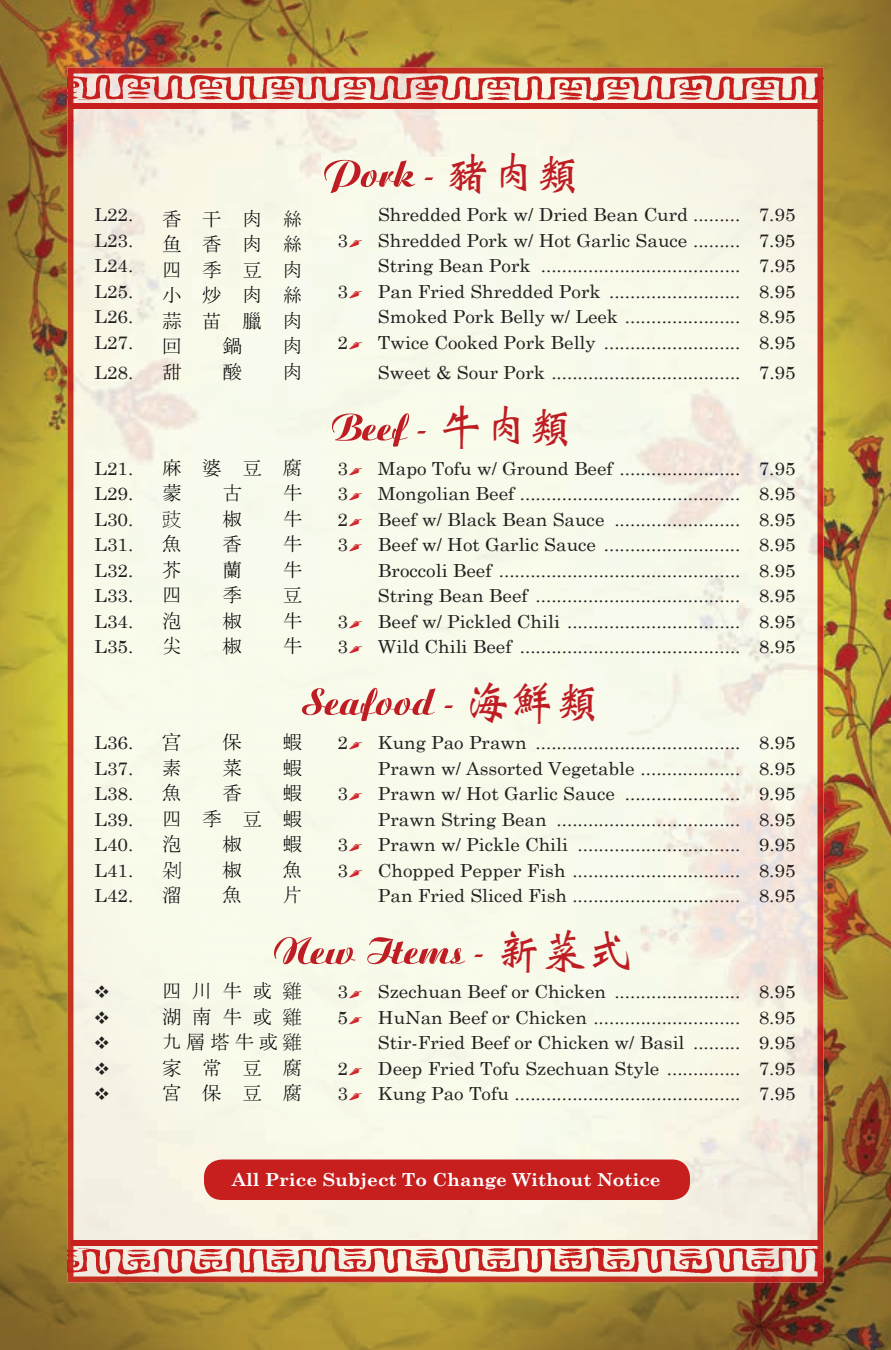
<style>
.page{position:relative;width:891px;height:1350px;background:#fff}
.page>*{position:absolute;margin:0;border:0;box-sizing:border-box;transform-origin:0 0}
.t1{font:53.55px "VPS Phu Yen Thuong";color:#be1e23;scale:.95 1}
.t2{font:19.5px/25.5px "TSCU Ming STT";letter-spacing:1.065em;color:#010203;text-align:justify}
.t3{font:18px/25.5px "Century Schoolbook";color:#231f20;scale:1.05 1}
.t4{font:700 18px "Century Schoolbook";color:#fff;scale:1.05 1}
.s1{font-family:"TSCF Weibei L5 TT";font-size:45px}
</style>
<div class="page">
<img style="left:0;top:0;width:891px;height:1350px">
<img style="left:118px;top:121px;width:655px;height:1111px">
<img style="left:68px;top:68px;width:756px;height:53px">
<img style="left:68px;top:120px;width:50px;height:1112px">
<img style="left:773px;top:120px;width:51px;height:1162px">
<img style="left:68px;top:63px;width:525px;height:54px">
<img style="left:593px;top:63px;width:230px;height:54px">
<div style="left:71px;top:103px;width:749px;height:6px;background:#c71e1e"></div>
<img style="left:68px;top:1232px;width:525px;height:53px">
<img style="left:593px;top:1232px;width:230px;height:53px">
<div style="left:71px;top:1240px;width:749px;height:6px;background:#c71e1e"></div>
<div style="left:204px;top:1160px;width:486px;height:40px;background:#c71e1e;border-radius:18px"></div>
<svg style="left:349px;top:239px;width:13px;height:8px"></svg>
<svg style="left:349px;top:290px;width:13px;height:8px"></svg>
<svg style="left:349px;top:341px;width:13px;height:8px"></svg>
<svg style="left:349px;top:467px;width:13px;height:8px"></svg>
<svg style="left:349px;top:493px;width:13px;height:7px"></svg>
<svg style="left:349px;top:518px;width:13px;height:8px"></svg>
<svg style="left:349px;top:544px;width:13px;height:7px"></svg>
<svg style="left:349px;top:620px;width:13px;height:8px"></svg>
<svg style="left:349px;top:646px;width:13px;height:7px"></svg>
<svg style="left:349px;top:742px;width:13px;height:7px"></svg>
<svg style="left:349px;top:793px;width:13px;height:7px"></svg>
<svg style="left:349px;top:844px;width:13px;height:7px"></svg>
<svg style="left:349px;top:869px;width:13px;height:8px"></svg>
<svg style="left:95px;top:985px;width:14px;height:13px"></svg>
<svg style="left:349px;top:991px;width:13px;height:7px"></svg>
<svg style="left:95px;top:1011px;width:14px;height:13px"></svg>
<svg style="left:349px;top:1016px;width:13px;height:8px"></svg>
<svg style="left:95px;top:1036px;width:14px;height:13px"></svg>
<svg style="left:95px;top:1062px;width:14px;height:13px"></svg>
<svg style="left:349px;top:1067px;width:13px;height:8px"></svg>
<svg style="left:95px;top:1087px;width:14px;height:13px"></svg>
<svg style="left:349px;top:1093px;width:13px;height:7px"></svg>
<h1 class="t1" style="left:323px;top:137px;width:273px">Pork - <span class="s1">豬肉類</span></h1>
<p class="t3" style="left:94px;top:201px;width:39px">L22.</p>
<p class="t3" style="left:378px;top:201px;width:399px">Shredded Pork w/ Dried Bean Curd ......... 7.95</p>
<p class="t3" style="left:94px;top:227px;width:39px">L23.</p>
<p class="t3" style="left:338px;top:227px;width:12px">3</p>
<p class="t3" style="left:378px;top:227px;width:399px">Shredded Pork w/ Hot Garlic Sauce ......... 7.95</p>
<p class="t3" style="left:94px;top:252px;width:39px">L24.</p>
<p class="t3" style="left:378px;top:252px;width:399px">String Bean Pork ...................................... 7.95</p>
<p class="t3" style="left:94px;top:278px;width:39px">L25.</p>
<p class="t3" style="left:338px;top:278px;width:12px">3</p>
<p class="t3" style="left:378px;top:278px;width:399px">Pan Fried Shredded Pork ......................... 8.95</p>
<p class="t3" style="left:94px;top:303px;width:39px">L26.</p>
<p class="t3" style="left:378px;top:303px;width:399px">Smoked Pork Belly w/ Leek ...................... 8.95</p>
<p class="t3" style="left:94px;top:329px;width:39px">L27.</p>
<p class="t3" style="left:338px;top:329px;width:12px">2</p>
<p class="t3" style="left:378px;top:329px;width:399px">Twice Cooked Pork Belly .......................... 8.95</p>
<p class="t3" style="left:94px;top:359px;width:39px">L28.</p>
<p class="t3" style="left:378px;top:359px;width:399px">Sweet &amp; Sour Pork .................................... 7.95</p>
<h1 class="t1" style="left:331px;top:390px;width:257px">Beef - <span class="s1">牛肉類</span></h1>
<p class="t3" style="left:94px;top:455px;width:39px">L21.</p>
<p class="t3" style="left:338px;top:455px;width:12px">3</p>
<p class="t3" style="left:378px;top:455px;width:399px">Mapo Tofu w/ Ground Beef ....................... 7.95</p>
<p class="t3" style="left:94px;top:480px;width:39px">L29.</p>
<p class="t3" style="left:338px;top:480px;width:12px">3</p>
<p class="t3" style="left:378px;top:480px;width:399px">Mongolian Beef .......................................... 8.95</p>
<p class="t3" style="left:94px;top:506px;width:39px">L30.</p>
<p class="t3" style="left:338px;top:506px;width:12px">2</p>
<p class="t3" style="left:378px;top:506px;width:399px">Beef w/ Black Bean Sauce ........................ 8.95</p>
<p class="t3" style="left:94px;top:531px;width:39px">L31.</p>
<p class="t3" style="left:338px;top:531px;width:12px">3</p>
<p class="t3" style="left:378px;top:531px;width:399px">Beef w/ Hot Garlic Sauce .......................... 8.95</p>
<p class="t3" style="left:94px;top:557px;width:39px">L32.</p>
<p class="t3" style="left:378px;top:557px;width:399px">Broccoli Beef .............................................. 8.95</p>
<p class="t3" style="left:94px;top:582px;width:39px">L33.</p>
<p class="t3" style="left:378px;top:582px;width:399px">String Bean Beef ....................................... 8.95</p>
<p class="t3" style="left:94px;top:608px;width:39px">L34.</p>
<p class="t3" style="left:338px;top:608px;width:12px">3</p>
<p class="t3" style="left:378px;top:608px;width:399px">Beef w/ Pickled Chili ................................. 8.95</p>
<p class="t3" style="left:94px;top:633px;width:39px">L35.</p>
<p class="t3" style="left:338px;top:633px;width:12px">3</p>
<p class="t3" style="left:378px;top:633px;width:399px">Wild Chili Beef .......................................... 8.95</p>
<h1 class="t1" style="left:304px;top:665px;width:314px">Seafood - <span class="s1">海鮮類</span></h1>
<p class="t3" style="left:94px;top:729px;width:39px">L36.</p>
<p class="t3" style="left:338px;top:729px;width:12px">2</p>
<p class="t3" style="left:378px;top:729px;width:399px">Kung Pao Prawn ....................................... 8.95</p>
<p class="t3" style="left:94px;top:755px;width:39px">L37.</p>
<p class="t3" style="left:378px;top:755px;width:399px">Prawn w/ Assorted Vegetable ................... 8.95</p>
<p class="t3" style="left:94px;top:780px;width:39px">L38.</p>
<p class="t3" style="left:338px;top:780px;width:12px">3</p>
<p class="t3" style="left:378px;top:780px;width:399px">Prawn w/ Hot Garlic Sauce ...................... 9.95</p>
<p class="t3" style="left:94px;top:806px;width:39px">L39.</p>
<p class="t3" style="left:378px;top:806px;width:399px">Prawn String Bean ................................... 8.95</p>
<p class="t3" style="left:94px;top:831px;width:39px">L40.</p>
<p class="t3" style="left:338px;top:831px;width:12px">3</p>
<p class="t3" style="left:378px;top:831px;width:399px">Prawn w/ Pickle Chili ............................... 9.95</p>
<p class="t3" style="left:94px;top:857px;width:39px">L41.</p>
<p class="t3" style="left:338px;top:857px;width:12px">3</p>
<p class="t3" style="left:378px;top:857px;width:399px">Chopped Pepper Fish ................................ 8.95</p>
<p class="t3" style="left:94px;top:882px;width:39px">L42.</p>
<p class="t3" style="left:378px;top:882px;width:399px">Pan Fried Sliced Fish ................................ 8.95</p>
<h1 class="t1" style="left:273px;top:914px;width:378px">New Items - <span class="s1">新菜式</span></h1>
<p class="t3" style="left:338px;top:978px;width:12px">3</p>
<p class="t3" style="left:378px;top:978px;width:399px">Szechuan Beef or Chicken ........................ 8.95</p>
<p class="t3" style="left:338px;top:1004px;width:12px">5</p>
<p class="t3" style="left:378px;top:1004px;width:399px">HuNan Beef or Chicken ............................ 8.95<br>Stir-Fried Beef or Chicken w/ Basil ......... 9.95</p>
<p class="t3" style="left:338px;top:1055px;width:12px">2</p>
<p class="t3" style="left:378px;top:1055px;width:399px">Deep Fried Tofu Szechuan Style .............. 7.95</p>
<p class="t3" style="left:338px;top:1080px;width:12px">3</p>
<p class="t3" style="left:378px;top:1080px;width:399px">Kung Pao Tofu ........................................... 7.95</p>
<p class="t2" style="left:162px;top:206px;width:142px">香干肉絲鱼香肉絲四季豆肉小炒肉絲蒜苗臘肉回</p>
<p class="t2" style="left:222px;top:334px;width:21px">鍋</p>
<p class="t2" style="left:283px;top:334px;width:21px">肉</p>
<p class="t2" style="left:162px;top:359px;width:21px">甜</p>
<p class="t2" style="left:222px;top:359px;width:21px">酸</p>
<p class="t2" style="left:283px;top:359px;width:21px">肉</p>
<p class="t2" style="left:162px;top:455px;width:142px">麻婆豆腐蒙</p>
<p class="t2" style="left:222px;top:481px;width:21px">古</p>
<p class="t2" style="left:283px;top:481px;width:21px">牛</p>
<p class="t2" style="left:162px;top:506px;width:21px">豉</p>
<p class="t2" style="left:222px;top:506px;width:21px">椒</p>
<p class="t2" style="left:283px;top:506px;width:21px">牛</p>
<p class="t2" style="left:162px;top:532px;width:21px">魚</p>
<p class="t2" style="left:222px;top:532px;width:21px">香</p>
<p class="t2" style="left:283px;top:532px;width:21px">牛</p>
<p class="t2" style="left:162px;top:557px;width:21px">芥</p>
<p class="t2" style="left:222px;top:557px;width:21px">蘭</p>
<p class="t2" style="left:283px;top:557px;width:21px">牛</p>
<p class="t2" style="left:162px;top:583px;width:21px">四</p>
<p class="t2" style="left:222px;top:583px;width:21px">季</p>
<p class="t2" style="left:283px;top:583px;width:21px">豆</p>
<p class="t2" style="left:162px;top:608px;width:21px">泡</p>
<p class="t2" style="left:222px;top:608px;width:21px">椒</p>
<p class="t2" style="left:283px;top:608px;width:21px">牛</p>
<p class="t2" style="left:162px;top:634px;width:21px">尖</p>
<p class="t2" style="left:222px;top:634px;width:21px">椒</p>
<p class="t2" style="left:283px;top:634px;width:21px">牛</p>
<p class="t2" style="left:162px;top:730px;width:21px">宫</p>
<p class="t2" style="left:222px;top:730px;width:21px">保</p>
<p class="t2" style="left:283px;top:730px;width:21px">蝦</p>
<p class="t2" style="left:162px;top:755px;width:21px">素</p>
<p class="t2" style="left:222px;top:755px;width:21px">菜</p>
<p class="t2" style="left:283px;top:755px;width:21px">蝦</p>
<p class="t2" style="left:162px;top:781px;width:21px">魚</p>
<p class="t2" style="left:222px;top:781px;width:21px">香</p>
<p class="t2" style="left:162px;top:781px;width:142px;text-indent:121px">蝦四季豆蝦泡</p>
<p class="t2" style="left:222px;top:832px;width:21px">椒</p>
<p class="t2" style="left:283px;top:832px;width:21px">蝦</p>
<p class="t2" style="left:162px;top:857px;width:21px">剁</p>
<p class="t2" style="left:222px;top:857px;width:21px">椒</p>
<p class="t2" style="left:283px;top:857px;width:21px">魚</p>
<p class="t2" style="left:162px;top:883px;width:21px">溜</p>
<p class="t2" style="left:222px;top:883px;width:21px">魚</p>
<p class="t2" style="left:283px;top:883px;width:21px">片</p>
<p class="t2" style="left:162px;top:979px;width:142px">四川牛或雞湖南牛或雞九層塔牛或雞家常豆腐宮保豆腐</p>
<p class="t4" style="left:232px;top:1168px;width:410px">All Price Subject To Change Without Notice</p>
</div>
